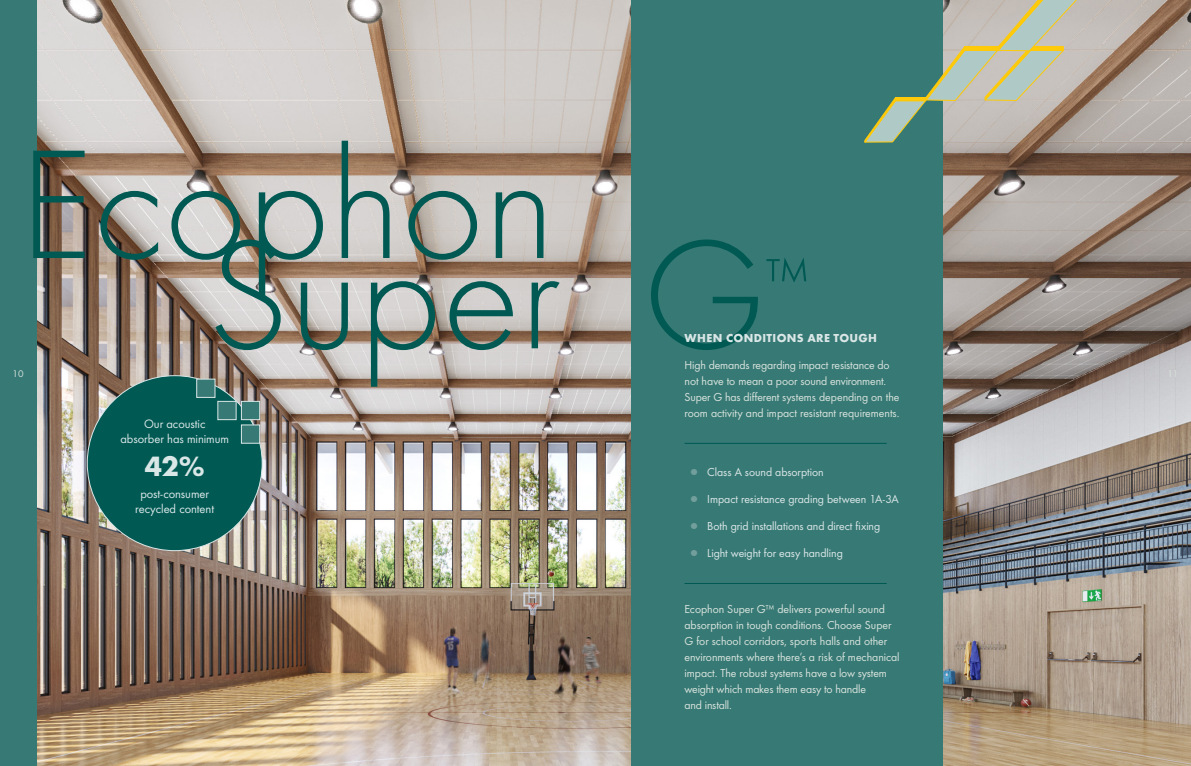
<style>
.page{position:relative;width:1191px;height:766px;background:#fff}
.page>*{position:absolute;margin:0;border:0;box-sizing:border-box;transform-origin:0 0}
.t1{font:300 160.8px "Futura";color:#005953}
.t2{font:300 58.3px "Futura";color:#005953}
.Body_copy_Futura{font:700 29px "Futura";color:#dae7e7}
.Body_copy_Futura-2{font:12.7px/15.3px "Futura Boo";letter-spacing:-.005em;color:#dae7e7;text-align:center}
.Body_copy_Futura-3{font:12px/16px "Futura Boo";letter-spacing:-.005em;color:#d8e3dc}
.t3{font:12px "Futura Boo";letter-spacing:-.005em;color:#dae7e7}
.Sub_headline_12pt{font:700 12px "Futura";letter-spacing:.03em;color:#dae7e7}
.t4{font:10px "Futura Boo";color:#d8e3dc}
.s1{font-family:"Futura";font-weight:700;color:#729e9b}
</style>
<div class="page">
<img style="left:36px;top:0;width:1155px;height:765px">
<div style="left:0;top:0;width:36px;height:765px;background:#377975"></div>
<div style="left:87px;top:375px;width:175px;height:175px;background:#005953;border-radius:50%"></div>
<div style="left:196px;top:378px;width:19px;height:19px;background:#377975;border:1px solid #dae7e7"></div>
<div style="left:241px;top:424px;width:19px;height:19px;background:#377975;border:1px solid #dae7e7"></div>
<div style="left:217px;top:401px;width:19px;height:19px;background:#377975;border:1px solid #dae7e7"></div>
<div style="left:241px;top:401px;width:19px;height:19px;background:#377975;border:1px solid #dae7e7"></div>
<div style="left:631px;top:0;width:312px;height:765px;background:#377975"></div>
<hr style="left:684px;top:443px;width:202px;height:1px;background:#005953">
<hr style="left:684px;top:583px;width:202px;height:1px;background:#005953">
<svg style="left:864px;top:0;width:222px;height:144px"></svg>
<p class="t1" style="left:19px;top:114px;width:538px">Ecophon</p>
<p class="t1" style="left:207px;top:204px;width:561px">Super G</p>
<p class="t2" style="left:766px;top:245px;width:44px">™</p>
<p class="Sub_headline_12pt" style="left:684px;top:330px;width:194px">WHEN CONDITIONS ARE TOUGH</p>
<p class="Body_copy_Futura-3" style="left:684px;top:357px;width:216px">High demands regarding impact resistance do not have to mean a poor sound environment.<br>Super G has different systems depending on the room activity and impact resistant requirements.</p>
<p class="t4" style="left:12px;top:368px;width:13px">10</p>
<p class="t4" style="left:1167px;top:368px;width:13px">11</p>
<p class="Body_copy_Futura-2" style="left:120px;top:416px;width:110px">Our acoustic<br>absorber has minimum</p>
<p class="Body_copy_Futura" style="left:145px;top:448px;width:62px">42%</p>
<p class="Body_copy_Futura-2" style="left:135px;top:486px;width:80px">post-consumer recycled content</p>
<p class="t3" style="left:690px;top:465px;width:135px"><span class="s1">●</span> Class A sound absorption</p>
<p class="t3" style="left:690px;top:492px;width:210px"><span class="s1">●</span> Impact resistance grading between 1A-3A</p>
<p class="t3" style="left:690px;top:519px;width:192px"><span class="s1">●</span> Both grid installations and direct fixing</p>
<p class="t3" style="left:690px;top:546px;width:154px"><span class="s1">●</span> Light weight for easy handling</p>
<p class="Body_copy_Futura-3" style="left:684px;top:601px;width:217px">Ecophon Super G™ delivers powerful sound absorption in tough conditions. Choose Super G for school corridors, sports halls and other environments where there’s a risk of mechanical impact. The robust systems have a low system weight which makes them easy to handle<br>and install.</p>
</div>
